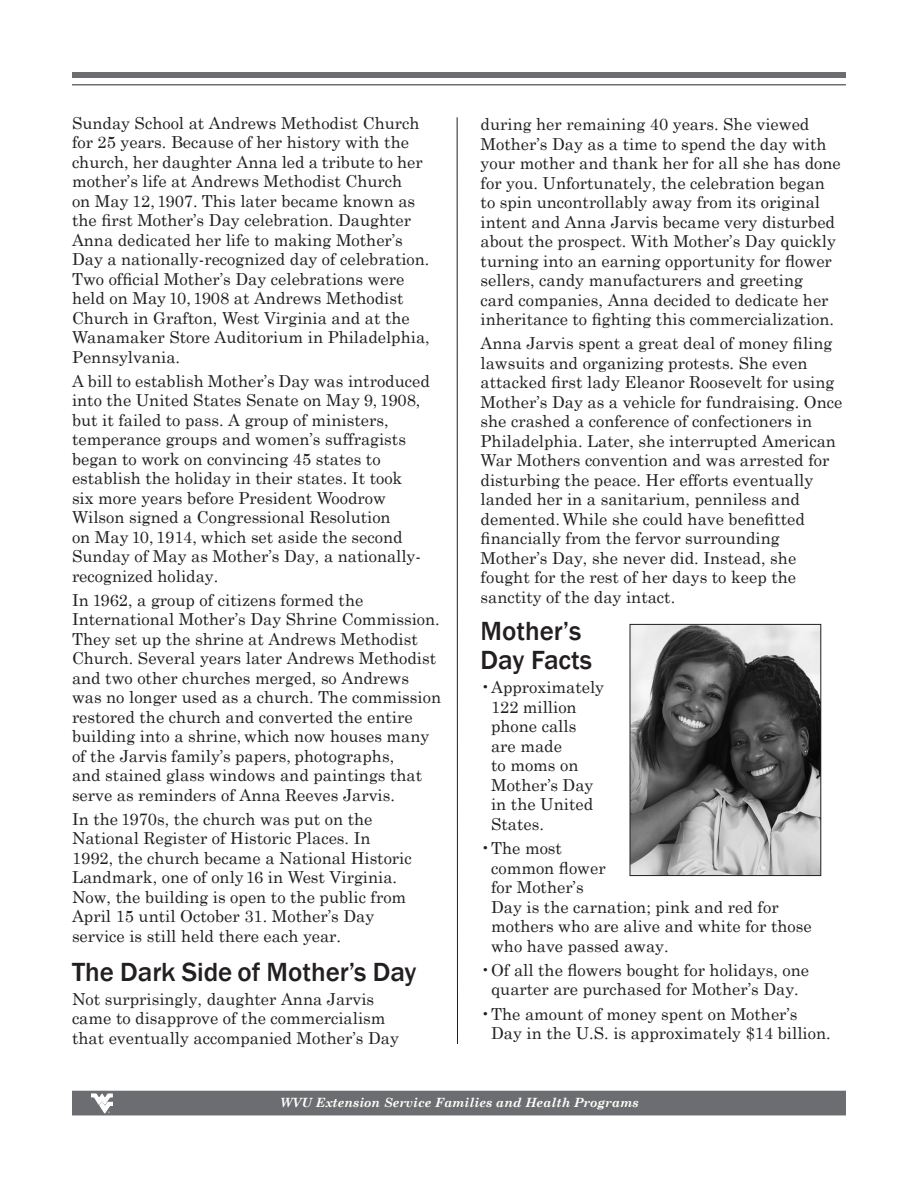
<style>
.page{position:relative;width:918px;height:1188px;background:#fff}
.page>*{position:absolute;margin:0;border:0;box-sizing:border-box;transform-origin:0 0}
.Body_text{font:500 27px "Franklin Gothic";color:#231f20}
.Body_text-2{font:16.5px/19.5px "Century Schoolbook";color:#231f20}
.t1{font:italic 700 12.75px "Century Schoolbook";color:#fff}
</style>
<div class="page">
<div style="left:72px;top:72px;width:774px;height:6px;background:#6c6d70"></div>
<hr style="left:72px;top:84px;width:774px;height:2px;background:#6c6d70">
<div style="left:72px;top:1091px;width:774px;height:24px;background:#6c6d70"></div>
<svg style="left:91px;top:1094px;width:22px;height:19px"></svg>
<hr style="left:457px;top:117px;width:1px;height:927px;background:#231f20">
<img style="left:632px;top:626px;width:187px;height:248px">
<div style="left:630px;top:624px;width:191px;height:252px;border:1px solid #231f20"></div>
<p class="Body_text-2" style="left:72px;top:111px;width:359px">Sunday School at Andrews Methodist Church for 25 years. Because of her history with the church, her daughter Anna led a tribute to her mother’s life at Andrews Methodist Church<br>on May 12, 1907. This later became known as the first Mother’s Day celebration. Daughter Anna dedicated her life to making Mother’s Day a nationally-recognized day of celebration.<br>Two official Mother’s Day celebrations were held on May 10, 1908 at Andrews Methodist Church in Grafton, West Virginia and at the Wanamaker Store Auditorium in Philadelphia, Pennsylvania.</p>
<p class="Body_text-2" style="left:72px;top:369px;width:359px">A bill to establish Mother’s Day was introduced into the United States Senate on May 9, 1908, but it failed to pass. A group of ministers, temperance groups and women’s suffragists began to work on convincing 45 states to establish the holiday in their states. It took<br>six more years before President Woodrow Wilson signed a Congressional Resolution<br>on May 10, 1914, which set aside the second Sunday of May as Mother’s Day, a nationally&shy;recognized holiday.</p>
<p class="Body_text-2" style="left:72px;top:588px;width:371px">In 1962, a group of citizens formed the International Mother’s Day Shrine Commission.<br>They set up the shrine at Andrews Methodist Church. Several years later Andrews Methodist and two other churches merged, so Andrews was no longer used as a church. The commission restored the church and converted the entire building into a shrine, which now houses many of the Jarvis family’s papers, photographs,<br>and stained glass windows and paintings that serve as reminders of Anna Reeves Jarvis.</p>
<p class="Body_text-2" style="left:72px;top:807px;width:341px">In the 1970s, the church was put on the National Register of Historic Places. In 1992, the church became a National Historic Landmark, one of only 16 in West Virginia.<br>Now, the building is open to the public from April 15 until October 31. Mother’s Day service is still held there each year.</p>
<p class="Body_text" style="left:72px;top:955px;width:346px">The Dark Side of Mother’s Day</p>
<p class="Body_text-2" style="left:72px;top:987px;width:328px">Not surprisingly, daughter Anna Jarvis came to disapprove of the commercialism that eventually accompanied Mother’s Day</p>
<p class="Body_text-2" style="left:481px;top:113px;width:362px">during her remaining 40 years. She viewed Mother’s Day as a time to spend the day with your mother and thank her for all she has done for you. Unfortunately, the celebration began to spin uncontrollably away from its original intent and Anna Jarvis became very disturbed about the prospect. With Mother’s Day quickly turning into an earning opportunity for flower sellers, candy manufacturers and greeting<br>card companies, Anna decided to dedicate her inheritance to fighting this commercialization.</p>
<p class="Body_text-2" style="left:481px;top:332px;width:363px">Anna Jarvis spent a great deal of money filing lawsuits and organizing protests. She even attacked first lady Eleanor Roosevelt for using Mother’s Day as a vehicle for fundraising. Once she crashed a conference of confectioners in Philadelphia. Later, she interrupted American War Mothers convention and was arrested for disturbing the peace. Her efforts eventually landed her in a sanitarium, penniless and demented. While she could have benefitted financially from the fervor surrounding Mother’s Day, she never did. Instead, she fought for the rest of her days to keep the sanctity of the day intact.</p>
<p class="Body_text" style="left:481px;top:615px;width:102px">Mother’s</p>
<p class="Body_text" style="left:481px;top:643px;width:113px">Day Facts</p>
<p class="Body_text-2" style="left:491px;top:676px;width:115px;text-indent:-10px">•Approximately<br>122 million phone calls are made<br>to moms on<br>Mother’s Day in the United<br>States.</p>
<p class="Body_text-2" style="left:491px;top:837px;width:322px;text-indent:-10px">•The most<br>common flower<br>for Mother’s<br>Day is the carnation; pink and red for mothers who are alive and white for those who have passed away.</p>
<p class="Body_text-2" style="left:481px;top:959px;width:330px;text-align:center">•Of all the flowers bought for holidays, one quarter are purchased for Mother’s Day.</p>
<p class="Body_text-2" style="left:491px;top:1002px;width:341px;text-indent:-10px">•The amount of money spent on Mother’s<br>Day in the U.S. is approximately $14 billion.</p>
<p class="t1" style="left:280px;top:1093px;width:360px">WVU Extension Service Families and Health Programs</p>
</div>
